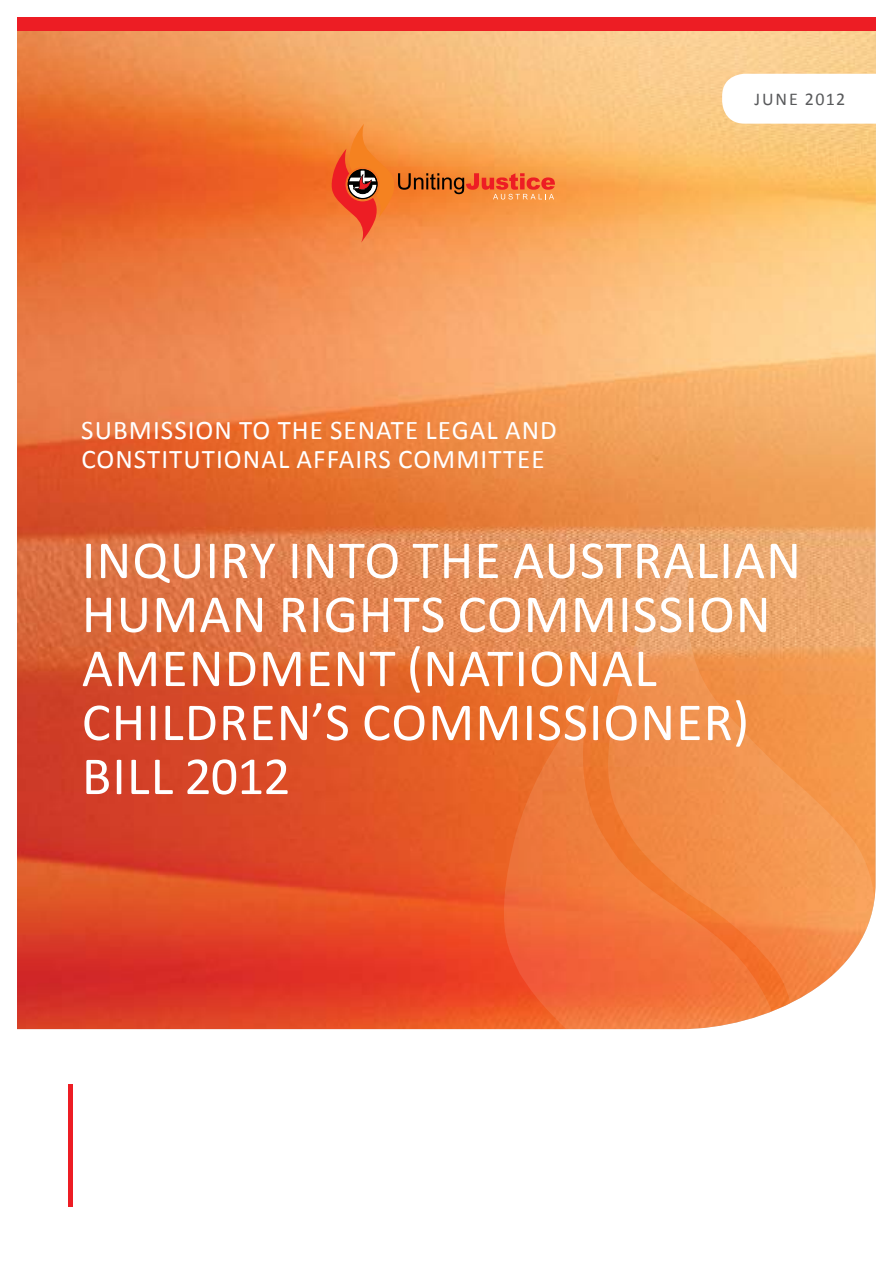
<style>
.page{position:relative;width:893px;height:1263px;background:#fff}
.page>*{position:absolute;margin:0;border:0;box-sizing:border-box;transform-origin:0 0}
.t1{font:54px "Calibri";letter-spacing:.02em;color:#fff}
.t2{font:54px "Calibri";color:#fff}
.t3{font:27px/28.5px "Calibri";letter-spacing:.04em;color:#fff}
.t4{font:18px "Calibri";letter-spacing:.09em;color:#58595b}
</style>
<div class="page">
<img style="left:17px;top:31px;width:859px;height:998px">
<div style="left:17px;top:17px;width:859px;height:14px;background:#ed1d24"></div>
<svg style="left:722px;top:74px;width:154px;height:50px"></svg>
<div style="left:68px;top:1084px;width:5px;height:122px;background:#ed1d24"></div>
<svg style="left:491px;top:695px;width:104px;height:335px;background:#ed6a32"></svg>
<svg style="left:595px;top:547px;width:281px;height:483px;background:#f19657"></svg>
<svg style="left:329px;top:124px;width:226px;height:119px;background:#ef8942"></svg>
<p class="t3" style="left:81px;top:416px;width:473px">SUBM ISSION TO THE SENATE LEGAL AND<br>CO NST ITUTIONAL AFFAIRS COMM</p>
<p class="t3" style="left:481px;top:444px;width:66px">ITTEE</p>
<p class="t4" style="left:754px;top:87px;width:92px">JUNE 2012</p>
<p class="t1" style="left:82px;top:526px;width:528px">INQUIRY INTO THE AUSTRA</p>
<p class="t1" style="left:695px;top:526px;width:107px">LIAN</p>
<p class="t1" style="left:82px;top:580px;width:448px">H UMAN RIGHTS COMM</p>
<p class="t1" style="left:618px;top:580px;width:154px">ISSION</p>
<p class="t1" style="left:82px;top:634px;width:68px">AMENDMENT</p>
<p class="t1" style="left:407px;top:634px;width:157px">(NATIONA</p>
<p class="t1" style="left:634px;top:634px;width:24px">L</p>
<p class="t1" style="left:82px;top:688px;width:352px">CHILDREN’S COMM</p>
<p class="t1" style="left:522px;top:688px;width:114px">ISSIONE</p>
<p class="t1" style="left:703px;top:688px;width:47px">R)</p>
<p class="t2" style="left:82px;top:742px;width:210px">BILL 2012</p>
</div>
